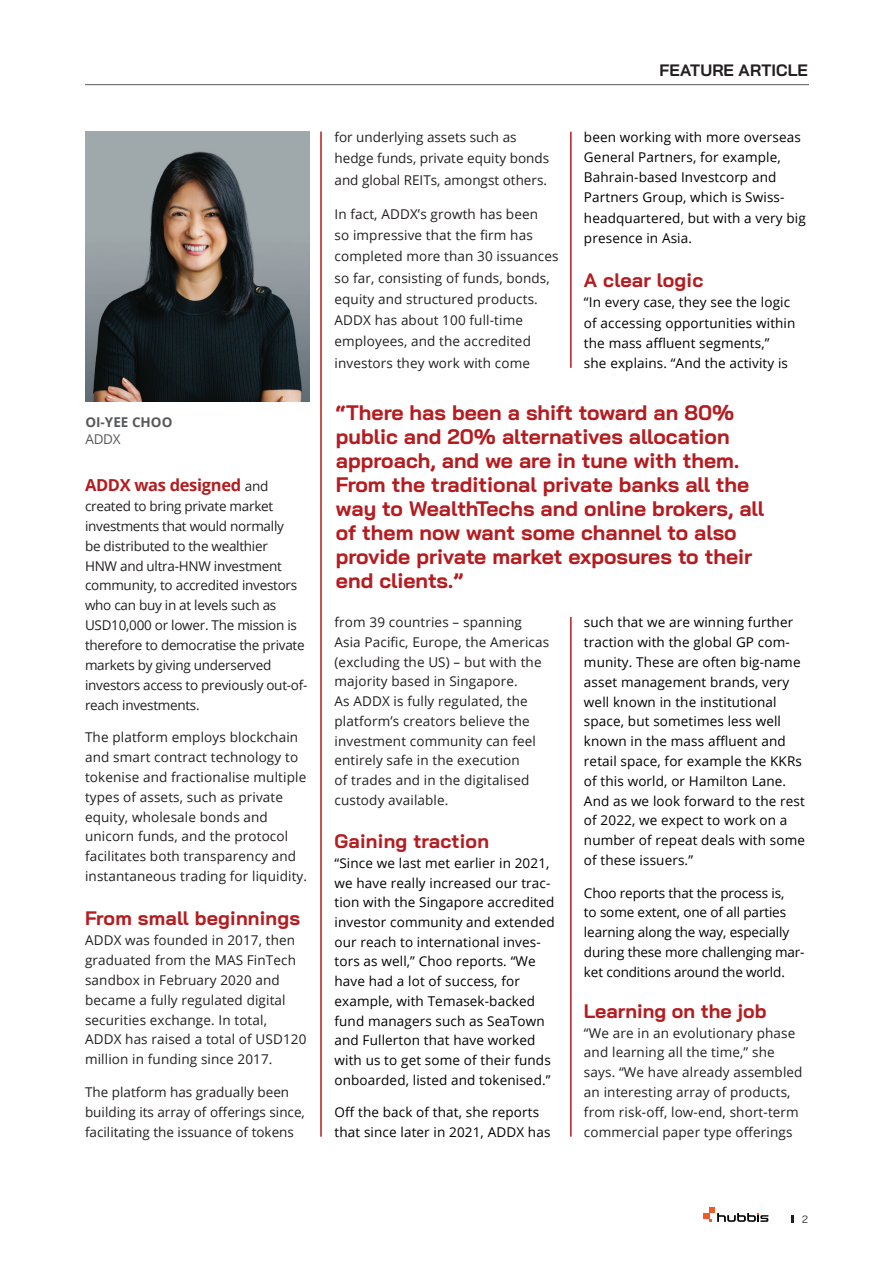
<style>
.page{position:relative;width:893px;height:1263px;background:#fff}
.page>*{position:absolute;margin:0;border:0;box-sizing:border-box;transform-origin:0 0}
.t1{font:700 21px/24px "Bai Jamjuree";color:#b41c20}
.t2{font:700 19.5px "Bai Jamjuree";letter-spacing:.01em;color:#b41c20}
.t3{font:700 16.5px "Open Sans";letter-spacing:-.02em;color:#b41c20}
.t4{font:700 16.5px "Bai Jamjuree";letter-spacing:.005em;color:#231f20}
.t5{font:13.5px/19.8px "Open Sans";letter-spacing:.01em;color:#231f20}
.t6{font:13.5px/19.6px "Open Sans";letter-spacing:.01em;color:#000}
.t7{font:13.5px/19.8px "Open Sans";letter-spacing:-.02em;color:#231f20}
.t8{font:13.5px/19.8px "Open Sans";letter-spacing:-.01em;color:#000}
.t9{font:700 13.5px "Open Sans";color:#57585a}
.t10{font:13.5px "Open Sans";color:#57585a}
.t11{font:10.5px "Bai Jamjuree";color:#231f20}
.s1{font-weight:400;font-size:13.5px;color:#231f20}
</style>
<div class="page">
<svg style="left:703px;top:1207px;width:65px;height:15px"></svg>
<svg style="left:792px;top:1215px;width:2px;height:8px"></svg>
<img style="left:85px;top:132px;width:224px;height:269px">
<hr style="left:570px;top:617px;width:2px;height:520px;background:#b41c20">
<hr style="left:570px;top:132px;width:2px;height:236px;background:#b41c20">
<hr style="left:320px;top:132px;width:2px;height:1005px;background:#b41c20">
<hr style="left:85px;top:84px;width:724px;height:1px;background:#57585a">
<p class="t9" style="left:85px;top:413px;width:89px">OI-YEE CHOO</p>
<p class="t10" style="left:85px;top:429px;width:37px">ADDX</p>
<p class="t3" style="left:85px;top:473px;width:185px">ADDX was designed <span class="s1">and</span></p>
<p class="t7" style="left:85px;top:496px;width:224px">created to bring private market investments that would normally<br>be distributed to the wealthier<br>HNW and ultra-HNW investment community, to accredited investors who can buy in at levels such as<br>USD10,000 or lower. The mission is therefore to democratise the private markets by giving underserved investors access to previously out-of&shy;reach investments.</p>
<p class="t5" style="left:85px;top:727px;width:224px">The platform employs blockchain and smart contract technology to tokenise and fractionalise multiple types of assets, such as private equity, wholesale bonds and unicorn funds, and the protocol facilitates both transparency and instantaneous trading for liquidity.</p>
<h2 class="t2" style="left:85px;top:907px;width:217px">From small beginnings</h2>
<p class="t5" style="left:85px;top:930px;width:223px">ADDX was founded in 2017, then graduated from the MAS FinTech sandbox in February 2020 and became a fully regulated digital securities exchange. In total,<br>ADDX has raised a total of USD120 million in funding since 2017.</p>
<p class="t5" style="left:85px;top:1082px;width:221px">The platform has gradually been building its array of offerings since, facilitating the issuance of tokens</p>
<p class="t4" style="left:659px;top:61px;width:150px">FEATURE ARTICLE</p>
<p class="t6" style="left:584px;top:127px;width:223px;line-height:20.1px">been working with more overseas<br>General Partners, for example,<br>Bahrain-based Investcorp and<br>Partners Group, which is Swiss&shy;headquartered, but with a very big presence in Asia.</p>
<h2 class="t2" style="left:584px;top:269px;width:121px">A clear logic</h2>
<p class="t6" style="left:584px;top:292px;width:213px;line-height:20.1px">“In every case, they see the logic of accessing opportunities within the mass affluent segments,”<br>she explains. “And the activity is</p>
<p class="t1" style="left:336px;top:400px;width:429px">“There has been a shift toward an 80% public and 20% alternatives allocation approach, and we are in tune with them.<br>From the traditional private banks all the way to WealthTechs and online brokers, all of them now want some channel to also provide private market exposures to their end clients.”</p>
<p class="t5" style="left:334px;top:126px;width:216px;line-height:21.3px">for underlying assets such as hedge funds, private equity bonds and global REITs, amongst others.</p>
<p class="t5" style="left:334px;top:203px;width:225px;line-height:21.3px">In fact, ADDX’s growth has been<br>so impressive that the firm has completed more than 30 issuances so far, consisting of funds, bonds, equity and structured products.<br>ADDX has about 100 full-time employees, and the accredited investors they work with come</p>
<p class="t5" style="left:334px;top:612px;width:216px">from 39 countries – spanning<br>Asia Pacific, Europe, the Americas (excluding the US) – but with the majority based in Singapore.<br>As ADDX is fully regulated, the platform’s creators believe the investment community can feel entirely safe in the execution<br>of trades and in the digitalised custody available.</p>
<h2 class="t2" style="left:334px;top:830px;width:156px">Gaining traction</h2>
<p class="t6" style="left:334px;top:853px;width:222px">“Since we last met earlier in 2021, we have really increased our trac&shy;tion with the Singapore accredited investor community and extended our reach to international inves&shy;tors as well,” Choo reports. “We have had a lot of success, for example, with Temasek-backed fund managers such as SeaTown and Fullerton that have worked with us to get some of their funds onboarded, listed and tokenised.”</p>
<p class="t6" style="left:334px;top:1102px;width:217px">Off the back of that, she reports that since later in 2021, ADDX has</p>
<p class="t6" style="left:584px;top:612px;width:223px">such that we are winning further traction with the global GP com&shy;munity. These are often big-name asset management brands, very well known in the institutional space, but sometimes less well known in the mass affluent and retail space, for example the KKRs of this world, or Hamilton Lane.<br>And as we look forward to the rest of 2022, we expect to work on a number of repeat deals with some of these issuers.”</p>
<p class="t8" style="left:584px;top:882px;width:222px">Choo reports that the process is,<br>to some extent, one of all parties learning along the way, especially during these more challenging mar&shy;ket conditions around the world.</p>
<h2 class="t2" style="left:584px;top:1000px;width:184px">Learning on the job</h2>
<p class="t5" style="left:584px;top:1022px;width:220px">“We are in an evolutionary phase and learning all the time,” she says. “We have already assembled an interesting array of products, from risk-off, low-end, short-term commercial paper type offerings</p>
<p class="t11" style="left:802px;top:1210px;width:7px">2</p>
</div>
